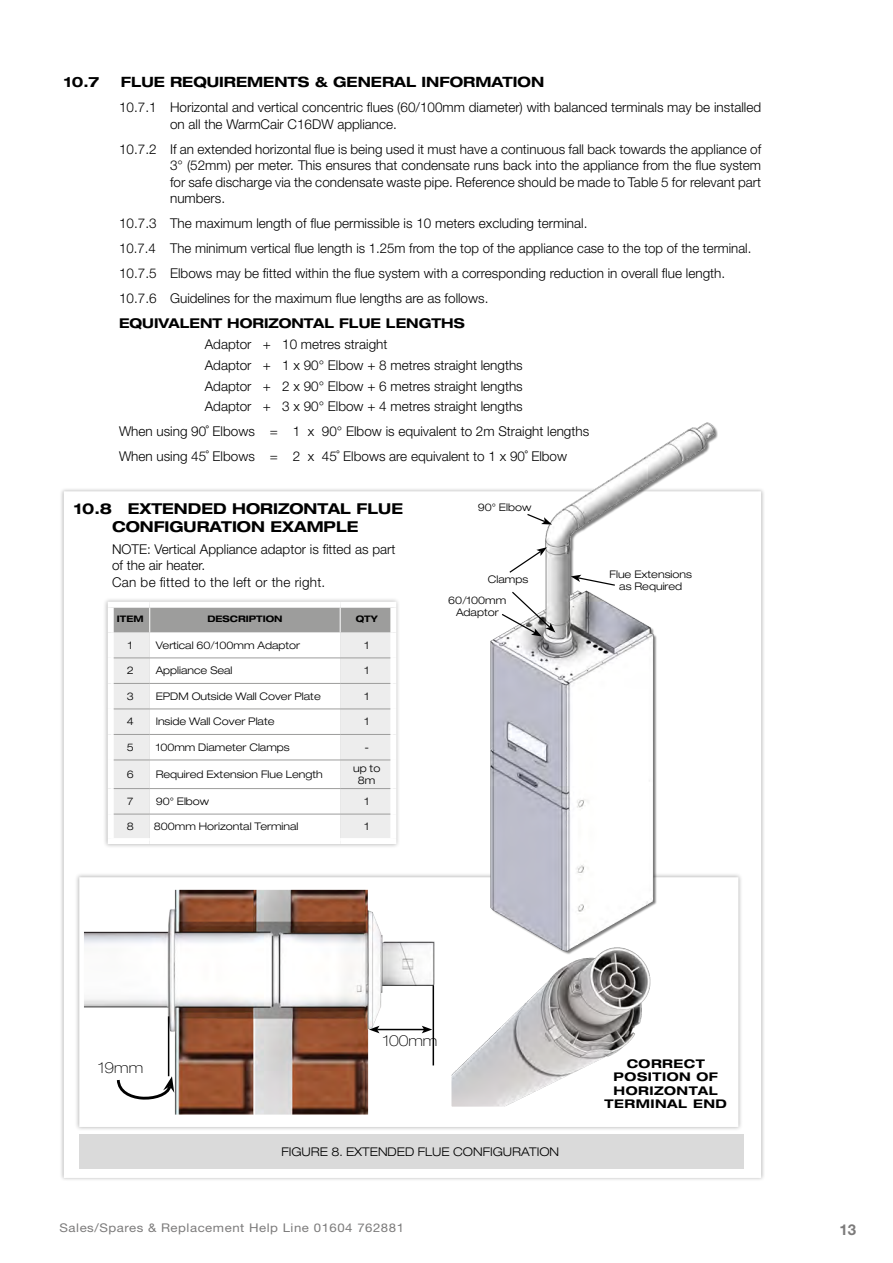
<style>
.page{position:relative;width:893px;height:1263px;background:#fff}
.page>*{position:absolute;margin:0;border:0;box-sizing:border-box;transform-origin:0 0}
.SUB_HEADING{font:700 expanded 15px/18px "Helvetica Neue LT Std";color:#000;text-align:center}
.t1{font:100 expanded 15px "Helvetica Neue LT Std";color:#000}
.t2{font:700 15px "Helvetica Neue LT Std";color:#7c7b7b}
.SUB_HEADING-2{font:700 expanded 14.25px "Helvetica Neue LT Std";color:#000}
.IST_TEXT_IND{font:300 13.5px/16.5px "Helvetica Neue LT Std";color:#000}
.SUB_HEADING-3{font:300 13.5px/16.5px "Helvetica Neue LT Std";color:#000}
._1ST_INDENT{font:300 13.5px "Helvetica Neue LT Std";letter-spacing:.02em;color:#000}
.IST_TEXT_IND-2{font:700 expanded 13.5px "Helvetica Neue LT Std";color:#000}
.t3{font:12px "Helvetica Neue LT Std";letter-spacing:.04em;color:#7c7b7b;scale:1.1 1}
.BODY_COPY{font:700 expanded 12px/13.5px "Helvetica Neue LT Std";letter-spacing:.04em;color:#000;scale:1.05 1}
.t4{font:300 expanded 12px "Helvetica Neue LT Std";color:#000}
.t5{font:300 expanded 10.5px/12px "Helvetica Neue LT Std";color:#000;text-align:center}
.t6{font:700 expanded 9px "Helvetica Neue LT Std";color:#000}
</style>
<div class="page">
<div style="left:79px;top:1134px;width:665px;height:34px;background:#dadada"></div>
<div style="left:75px;top:872px;width:668px;height:259px;background:#000;opacity:.3"></div>
<div style="left:82px;top:879px;width:654px;height:246px;background:#fff"></div>
<svg style="left:84px;top:889px;width:351px;height:226px"></svg>
<hr style="left:433px;top:985px;width:1px;height:80px;background:#000">
<hr style="left:168px;top:1016px;width:1px;height:60px;background:#000">
<hr style="left:377px;top:1029px;width:47px;height:1px;background:#000">
<svg style="left:369px;top:1026px;width:10px;height:7px"></svg>
<svg style="left:422px;top:1026px;width:10px;height:7px"></svg>
<svg style="left:115px;top:1076px;width:59px;height:24px"></svg>
<img style="left:453px;top:957px;width:198px;height:148px">
<div style="left:450px;top:942px;width:236px;height:166px;border:2px solid #fff"></div>
<img style="left:465px;top:422px;width:266px;height:535px">
<svg style="left:571px;top:575px;width:45px;height:12px"></svg>
<svg style="left:500px;top:590px;width:55px;height:46px"></svg>
<svg style="left:508px;top:547px;width:39px;height:27px"></svg>
<svg style="left:526px;top:513px;width:26px;height:11px"></svg>
<div style="left:103px;top:597px;width:298px;height:252px;background:#000;opacity:.3"></div>
<div style="left:108px;top:602px;width:42px;height:6px;background:#fff"></div>
<div style="left:108px;top:608px;width:6px;height:24px;background:#fff"></div>
<div style="left:150px;top:602px;width:190px;height:6px;background:#fff"></div>
<div style="left:340px;top:602px;width:56px;height:6px;background:#fff"></div>
<div style="left:390px;top:608px;width:6px;height:24px;background:#fff"></div>
<div style="left:108px;top:632px;width:6px;height:26px;background:#fff"></div>
<div style="left:390px;top:632px;width:6px;height:26px;background:#fff"></div>
<div style="left:108px;top:658px;width:6px;height:25px;background:#fff"></div>
<div style="left:390px;top:658px;width:6px;height:25px;background:#fff"></div>
<div style="left:108px;top:683px;width:6px;height:26px;background:#fff"></div>
<div style="left:390px;top:683px;width:6px;height:26px;background:#fff"></div>
<div style="left:108px;top:709px;width:6px;height:25px;background:#fff"></div>
<div style="left:390px;top:709px;width:6px;height:25px;background:#fff"></div>
<div style="left:108px;top:734px;width:6px;height:26px;background:#fff"></div>
<div style="left:390px;top:734px;width:6px;height:26px;background:#fff"></div>
<div style="left:108px;top:760px;width:6px;height:28px;background:#fff"></div>
<div style="left:390px;top:760px;width:6px;height:28px;background:#fff"></div>
<div style="left:108px;top:788px;width:6px;height:26px;background:#fff"></div>
<div style="left:390px;top:788px;width:6px;height:26px;background:#fff"></div>
<div style="left:108px;top:814px;width:6px;height:24px;background:#fff"></div>
<div style="left:390px;top:814px;width:6px;height:24px;background:#fff"></div>
<div style="left:108px;top:838px;width:42px;height:6px;background:#fff"></div>
<div style="left:150px;top:838px;width:190px;height:6px;background:#fff"></div>
<div style="left:340px;top:838px;width:56px;height:6px;background:#fff"></div>
<svg style="left:111px;top:605px;width:282px;height:233px"></svg>
<hr style="left:114px;top:658px;width:36px;height:1px;background:#9d9d9c">
<hr style="left:150px;top:658px;width:190px;height:1px;background:#9d9d9c">
<hr style="left:340px;top:658px;width:50px;height:1px;background:#9d9d9c">
<hr style="left:114px;top:683px;width:36px;height:1px;background:#9d9d9c">
<hr style="left:150px;top:683px;width:190px;height:1px;background:#9d9d9c">
<hr style="left:340px;top:683px;width:50px;height:1px;background:#9d9d9c">
<hr style="left:114px;top:709px;width:36px;height:1px;background:#9d9d9c">
<hr style="left:150px;top:709px;width:190px;height:1px;background:#9d9d9c">
<hr style="left:340px;top:709px;width:50px;height:1px;background:#9d9d9c">
<hr style="left:114px;top:734px;width:36px;height:1px;background:#9d9d9c">
<hr style="left:150px;top:734px;width:190px;height:1px;background:#9d9d9c">
<hr style="left:340px;top:734px;width:50px;height:1px;background:#9d9d9c">
<hr style="left:114px;top:760px;width:36px;height:1px;background:#9d9d9c">
<hr style="left:150px;top:760px;width:190px;height:1px;background:#9d9d9c">
<hr style="left:340px;top:760px;width:50px;height:1px;background:#9d9d9c">
<hr style="left:114px;top:788px;width:36px;height:1px;background:#9d9d9c">
<hr style="left:150px;top:788px;width:190px;height:1px;background:#9d9d9c">
<hr style="left:340px;top:788px;width:50px;height:1px;background:#9d9d9c">
<hr style="left:114px;top:814px;width:36px;height:1px;background:#9d9d9c">
<hr style="left:150px;top:814px;width:190px;height:1px;background:#9d9d9c">
<hr style="left:340px;top:814px;width:50px;height:1px;background:#9d9d9c">
<p class="SUB_HEADING-2" style="left:64px;top:73px;width:37px">10.7</p>
<p class="SUB_HEADING-2" style="left:121px;top:73px;width:425px">FLUE REQUIREMENTS &amp; GENERAL INFORMATION</p>
<p class="IST_TEXT_IND" style="left:170px;top:99px;width:592px;text-indent:-51px">10.7.1 Horizontal and vertical concentric flues (60/100mm diameter) with balanced terminals may be installed on all the WarmCair C16DW appliance.</p>
<p class="IST_TEXT_IND" style="left:170px;top:140px;width:593px;text-align:justify;text-indent:-51px">10.7.2 If an extended horizontal flue is being used it must have a continuous fall back towards the appliance of 3° (52mm) per meter. This ensures that condensate runs back into the appliance from the flue system for safe discharge via the condensate waste pipe. Reference should be made to Table 5 for relevant part numbers.</p>
<p class="IST_TEXT_IND" style="left:119px;top:215px;width:470px">10.7.3 The maximum length of flue permissible is 10 meters excluding terminal.</p>
<p class="IST_TEXT_IND" style="left:119px;top:240px;width:634px">10.7.4 The minimum vertical flue length is 1.25m from the top of the appliance case to the top of the terminal.</p>
<p class="IST_TEXT_IND" style="left:119px;top:265px;width:608px">10.7.5 Elbows may be fitted within the flue system with a corresponding reduction in overall flue length.</p>
<p class="IST_TEXT_IND" style="left:119px;top:290px;width:371px">10.7.6 Guidelines for the maximum flue lengths are as follows.</p>
<p class="IST_TEXT_IND-2" style="left:119px;top:315px;width:347px">EQUIVALENT HORIZONTAL FLUE LENGTHS</p>
<p class="IST_TEXT_IND" style="left:205px;top:336px;width:184px">Adaptor + 10 metres straight</p>
<p class="IST_TEXT_IND" style="left:205px;top:356px;width:319px">Adaptor + 1 x 90° Elbow + 8 metres straight lengths</p>
<p class="IST_TEXT_IND" style="left:205px;top:377px;width:319px">Adaptor + 2 x 90° Elbow + 6 metres straight lengths</p>
<p class="IST_TEXT_IND" style="left:205px;top:398px;width:319px">Adaptor + 3 x 90° Elbow + 4 metres straight lengths</p>
<p class="IST_TEXT_IND" style="left:119px;top:423px;width:472px">When using 90˚ Elbows = 1 x 90° Elbow is equivalent to 2m Straight lengths</p>
<p class="IST_TEXT_IND" style="left:119px;top:448px;width:449px">When using 45˚ Elbows = 2 x 45˚ Elbows are equivalent to 1 x 90˚ Elbow</p>
<p class="SUB_HEADING" style="left:74px;top:499px;width:331px">10.8 EXTENDED HORIZONTAL FLUE<br>CONFIGURATION EXAMPLE</p>
<p class="SUB_HEADING-3" style="left:112px;top:540px;width:285px">NOTE: Vertical Appliance adaptor is fitted as part of the air heater.</p>
<p class="_1ST_INDENT" style="left:112px;top:573px;width:215px">Can be fitted to the left or the right.</p>
<p class="t6" style="left:117px;top:613px;width:28px">ITEM</p>
<p class="t6" style="left:207px;top:613px;width:77px">DESCRIPTION</p>
<p class="t6" style="left:356px;top:613px;width:23px">QTY</p>
<p class="t5" style="left:128px;top:639px;width:6px">1</p>
<p class="t5" style="left:156px;top:639px;width:146px">Vertical 60/100mm Adaptor</p>
<p class="t5" style="left:364px;top:639px;width:6px">1</p>
<p class="t5" style="left:127px;top:664px;width:9px">2</p>
<p class="t5" style="left:156px;top:664px;width:78px">Appliance Seal</p>
<p class="t5" style="left:364px;top:664px;width:6px">1</p>
<p class="t5" style="left:127px;top:690px;width:9px">3</p>
<p class="t5" style="left:156px;top:690px;width:167px">EPDM Outside Wall Cover Plate</p>
<p class="t5" style="left:364px;top:690px;width:6px">1</p>
<p class="t5" style="left:127px;top:716px;width:9px">4</p>
<p class="t5" style="left:156px;top:716px;width:120px">Inside Wall Cover Plate</p>
<p class="t5" style="left:364px;top:716px;width:6px">1</p>
<p class="t5" style="left:127px;top:741px;width:9px">5</p>
<p class="t5" style="left:156px;top:741px;width:135px">100mm Diameter Clamps</p>
<p class="t5" style="left:364px;top:741px;width:6px">-</p>
<p class="t5" style="left:127px;top:768px;width:9px">6</p>
<p class="t5" style="left:156px;top:768px;width:169px">Required Extension Flue Length</p>
<p class="t5" style="left:353px;top:761px;width:29px;line-height:12.6px">up to<br>8m</p>
<p class="t5" style="left:127px;top:795px;width:8px">7</p>
<p class="t5" style="left:156px;top:795px;width:55px">90° Elbow</p>
<p class="t5" style="left:364px;top:795px;width:6px">1</p>
<p class="t5" style="left:127px;top:820px;width:9px">8</p>
<p class="t5" style="left:154px;top:820px;width:146px">800mm Horizontal Terminal</p>
<p class="t5" style="left:364px;top:820px;width:6px">1</p>
<p class="t5" style="left:478px;top:501px;width:55px">90° Elbow</p>
<p class="t5" style="left:488px;top:573px;width:42px">Clamps</p>
<p class="t5" style="left:448px;top:594px;width:59px">60/100mm<br>Adaptor</p>
<p class="t5" style="left:610px;top:568px;width:84px">Flue Extensions</p>
<p class="t5" style="left:619px;top:580px;width:64px">as Required</p>
<p class="t1" style="left:383px;top:1031px;width:56px">100mm</p>
<p class="t1" style="left:98px;top:1059px;width:47px">19mm</p>
<p class="BODY_COPY" style="left:627px;top:1056px;width:76px">CORRECT</p>
<p class="BODY_COPY" style="left:614px;top:1070px;width:101px">POSITION OF<br>HORIZONTAL</p>
<p class="BODY_COPY" style="left:605px;top:1097px;width:118px">TERMINAL END</p>
<p class="t4" style="left:281px;top:1144px;width:279px">FIGURE 8. EXTENDED FLUE CONFIGURATION</p>
<p class="t3" style="left:60px;top:1220px;width:315px">Sales/Spares &amp; Replacement Help Line 01604 762881</p>
<p class="t2" style="left:839px;top:1220px;width:18px">13</p>
</div>
